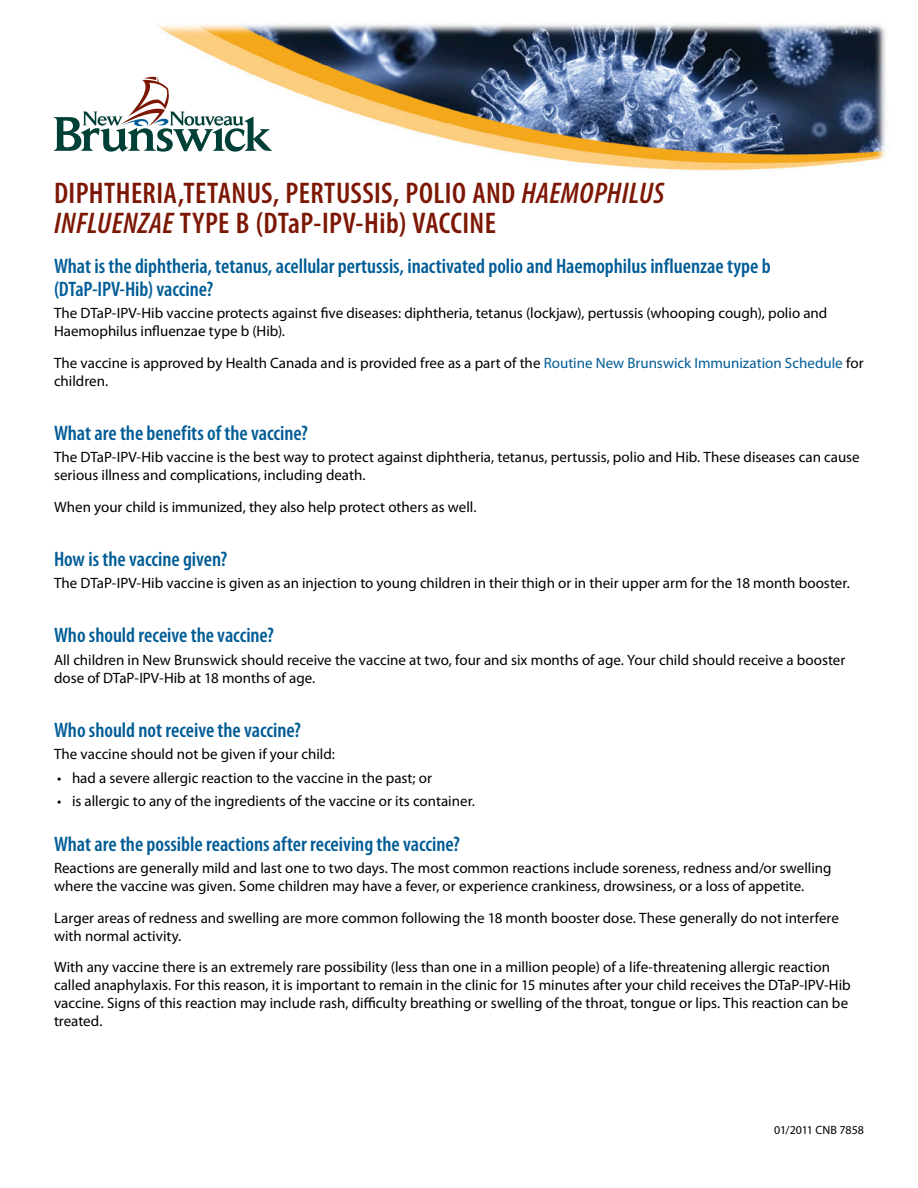
<style>
.page{position:relative;width:918px;height:1188px;background:#fff}
.page>*{position:absolute;margin:0;border:0;box-sizing:border-box;transform-origin:0 0}
.head_1{font:600 condensed 30px/30px "Myriad Pro";letter-spacing:.015em;color:#7d1705}
.head_2{font:600 condensed 21px/22.5px "Myriad Pro";letter-spacing:-.005em;color:#005c96}
.text{font:15px/18px "Myriad Pro";color:#000}
.bullet{font:15px "Myriad Pro";color:#000}
.text-2{font:12px "Myriad Pro";letter-spacing:-.005em;color:#000}
.s1{font-style:italic}
.s2{color:#005c96}
</style>
<div class="page">
<img style="left:157px;top:24px;width:729px;height:147px">
<svg style="left:54px;top:76px;width:218px;height:76px"></svg>
<p class="head_1" style="left:54px;top:178px;width:612px">DIPHTHERIA,TETANUS, PERTUSSIS, POLIO AND <span class="s1">HAEMOPHILUS<br>INFLUENZAE</span> TYPE B (DTaP-IPV-Hib) VACCINE</p>
<p class="head_2" style="left:54px;top:255px;width:718px">What is the diphtheria, tetanus, acellular pertussis, inactivated polio and Haemophilus influenzae type b (DTaP-IPV-Hib) vaccine?</p>
<p class="text" style="left:54px;top:304px;width:775px">The DTaP-IPV-Hib vaccine protects against five diseases: diphtheria, tetanus (lockjaw), pertussis (whooping cough), polio and<br>Haemophilus influenzae type b (Hib).</p>
<p class="text" style="left:54px;top:353px;width:811px">The vaccine is approved by Health Canada and is provided free as a part of the <span class="s2">Routine New Brunswick Immunization Schedule</span> for children.</p>
<p class="head_2" style="left:54px;top:422px;width:255px">What are the benefits of the vaccine?</p>
<p class="text" style="left:54px;top:448px;width:807px">The DTaP-IPV-Hib vaccine is the best way to protect against diphtheria, tetanus, pertussis, polio and Hib. These diseases can cause serious illness and complications, including death.</p>
<p class="text" style="left:54px;top:497px;width:424px">When your child is immunized, they also help protect others as well.</p>
<p class="head_2" style="left:54px;top:548px;width:175px">How is the vaccine given?</p>
<p class="text" style="left:54px;top:574px;width:797px">The DTaP-IPV-Hib vaccine is given as an injection to young children in their thigh or in their upper arm for the 18 month booster.</p>
<p class="head_2" style="left:54px;top:624px;width:222px">Who should receive the vaccine?</p>
<p class="text" style="left:54px;top:650px;width:793px">All children in New Brunswick should receive the vaccine at two, four and six months of age. Your child should receive a booster dose of DTaP-IPV-Hib at 18 months of age.</p>
<p class="head_2" style="left:54px;top:719px;width:248px">Who should not receive the vaccine?</p>
<p class="text" style="left:54px;top:745px;width:282px">The vaccine should not be given if your child:</p>
<p class="bullet" style="left:57px;top:769px;width:377px">• had a severe allergic reaction to the vaccine in the past; or</p>
<p class="bullet" style="left:57px;top:791px;width:420px">• is allergic to any of the ingredients of the vaccine or its container.</p>
<p class="head_2" style="left:54px;top:833px;width:407px">What are the possible reactions after receiving the vaccine?</p>
<p class="text" style="left:54px;top:859px;width:779px">Reactions are generally mild and last one to two days. The most common reactions include soreness, redness and/or swelling where the vaccine was given. Some children may have a fever, or experience crankiness, drowsiness, or a loss of appetite.</p>
<p class="text" style="left:54px;top:908px;width:787px">Larger areas of redness and swelling are more common following the 18 month booster dose. These generally do not interfere with normal activity.</p>
<p class="text" style="left:54px;top:958px;width:798px">With any vaccine there is an extremely rare possibility (less than one in a million people) of a life-threatening allergic reaction called anaphylaxis. For this reason, it is important to remain in the clinic for 15 minutes after your child receives the DTaP-IPV-Hib vaccine. Signs of this reaction may include rash, difficulty breathing or swelling of the throat, tongue or lips. This reaction can be treated.</p>
<p class="text-2" style="left:774px;top:1123px;width:91px">01/2011 CNB 7858</p>
</div>
